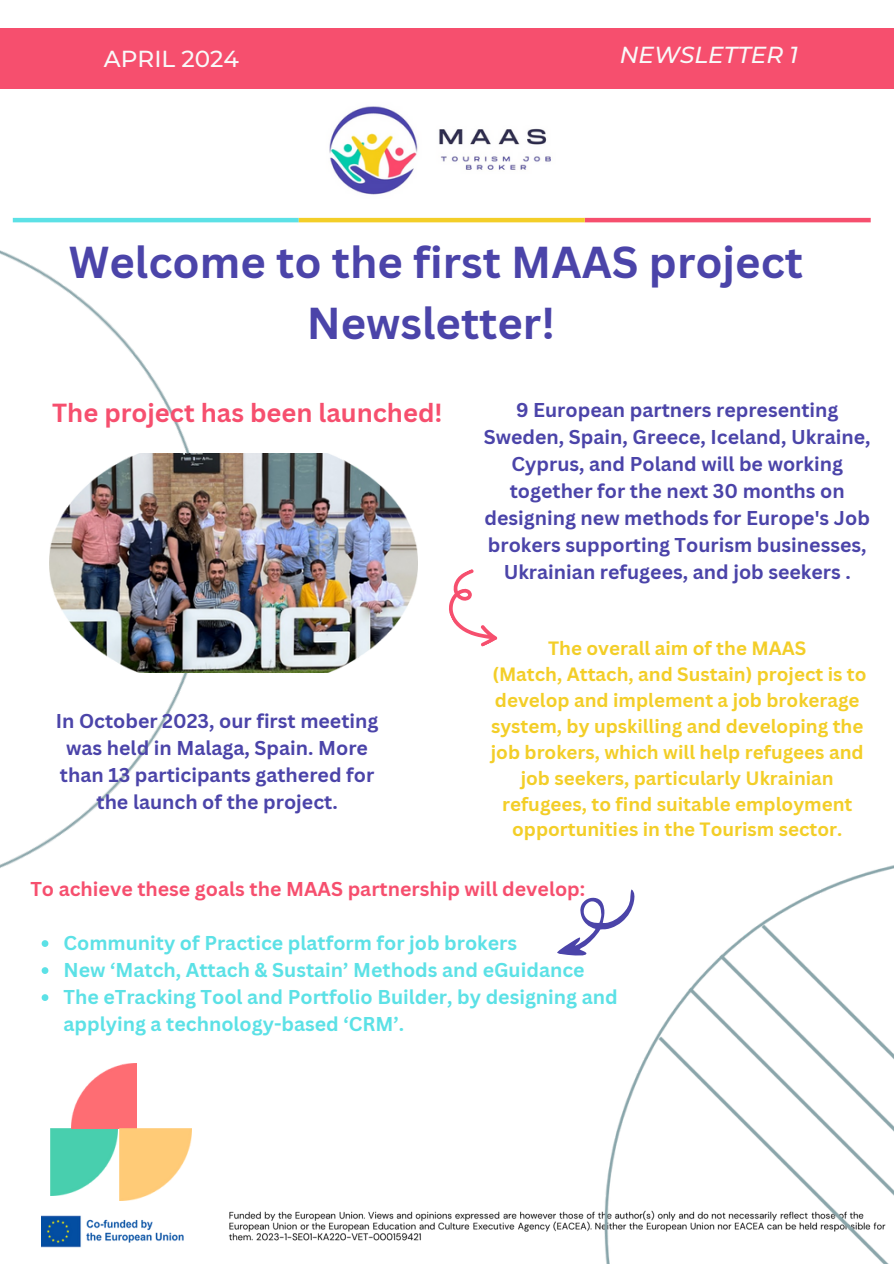
<style>
.page{position:relative;width:894px;height:1264px;background:#fff}
.page>*{position:absolute;margin:0;border:0;box-sizing:border-box;transform-origin:0 0}
.t1{font:700 43.5px/60.8px "Canva Sans";color:#4b44a9;text-align:center}
.t2{font:700 25.5px "Canva Sans";color:#f64f6e}
.t3{font:italic 500 23.1px "Montserrat";color:#f9f9f9}
.t4{font:500 23.1px "Montserrat";color:#f9f9f9}
.t5{font:700 19.5px/27px "Canva Sans";color:#4b44a9;text-align:center}
.t6{font:700 19.5px/27px "Canva Sans";color:#5ce1e6}
.t7{font:700 19.5px "Canva Sans";color:#f64f6e}
.t8{font:700 18.75px/26px "Canva Sans";color:#f3ce28;text-align:center}
</style>
<div class="page">
<div style="left:0;top:28px;width:893px;height:61px;background:#f64f6e"></div>
<img style="left:228px;top:1211px;width:369px;height:30px">
<img style="left:42px;top:1215px;width:142px;height:32px">
<hr style="left:584px;top:218px;width:286px;height:4px;background:#f64f6e">
<img style="left:330px;top:106px;width:221px;height:86px">
<hr style="left:299px;top:218px;width:285px;height:4px;background:#f3ce28">
<img style="left:51px;top:1128px;width:66px;height:66px">
<img style="left:71px;top:1063px;width:65px;height:65px">
<img style="left:120px;top:1128px;width:72px;height:72px">
<img style="left:597px;top:865px;width:296px;height:398px">
<img style="left:719px;top:954px;width:42px;height:33px">
<img style="left:761px;top:924px;width:132px;height:63px">
<img style="left:658px;top:1036px;width:30px;height:227px">
<img style="left:688px;top:987px;width:205px;height:276px">
<img style="left:0;top:142px;width:390px;height:832px">
<img style="left:49px;top:453px;width:368px;height:219px">
<svg style="left:449px;top:569px;width:49px;height:78px"></svg>
<svg style="left:557px;top:872px;width:81px;height:99px"></svg>
<svg style="left:42px;top:940px;width:6px;height:6px"></svg>
<svg style="left:42px;top:967px;width:6px;height:6px"></svg>
<svg style="left:42px;top:994px;width:6px;height:6px"></svg>
<p class="t4" style="left:104px;top:45px;width:136px">APRIL 2024</p>
<h4 class="t3" style="left:619px;top:41px;width:180px">NEWSLETTER 1</h4>
<p class="t1" style="left:69px;top:231px;width:735px">Welcome to the first MAAS project<br>Newsletter!</p>
<p class="t2" style="left:52px;top:394px;width:391px">The project has been launched!</p>
<p class="t5" style="left:483px;top:396px;width:388px">9 European partners representing Sweden, Spain, Greece, Iceland, Ukraine, Cyprus, and Poland will be working together for the next 30 months on designing new methods for Europe's Job brokers supporting Tourism businesses, Ukrainian refugees, and job seekers .</p>
<p class="t5" style="left:56px;top:707px;width:324px">In October 2023, our first meeting was held in Malaga, Spain. More than 13 participants gathered for the launch of the project.</p>
<p class="t8" style="left:490px;top:635px;width:377px">The overall aim of the MAAS<br>(Match, Attach, and Sustain) project is to develop and implement a job brokerage system, by upskilling and developing the job brokers, which will help refugees and job seekers, particularly Ukrainian refugees, to find suitable employment opportunities in the Tourism sector.</p>
<h4 class="t7" style="left:30px;top:875px;width:556px">To achieve these goals the MAAS partnership will develop:</h4>
<p class="t6" style="left:64px;top:929px;width:455px">Community of Practice platform for job brokers</p>
<p class="t6" style="left:64px;top:956px;width:522px">New ‘Match, Attach &amp; Sustain’ Methods and eGuidance</p>
<p class="t6" style="left:64px;top:983px;width:555px">The eTracking Tool and Portfolio Builder, by designing and applying a technology-based ‘CRM’.</p>
</div>
